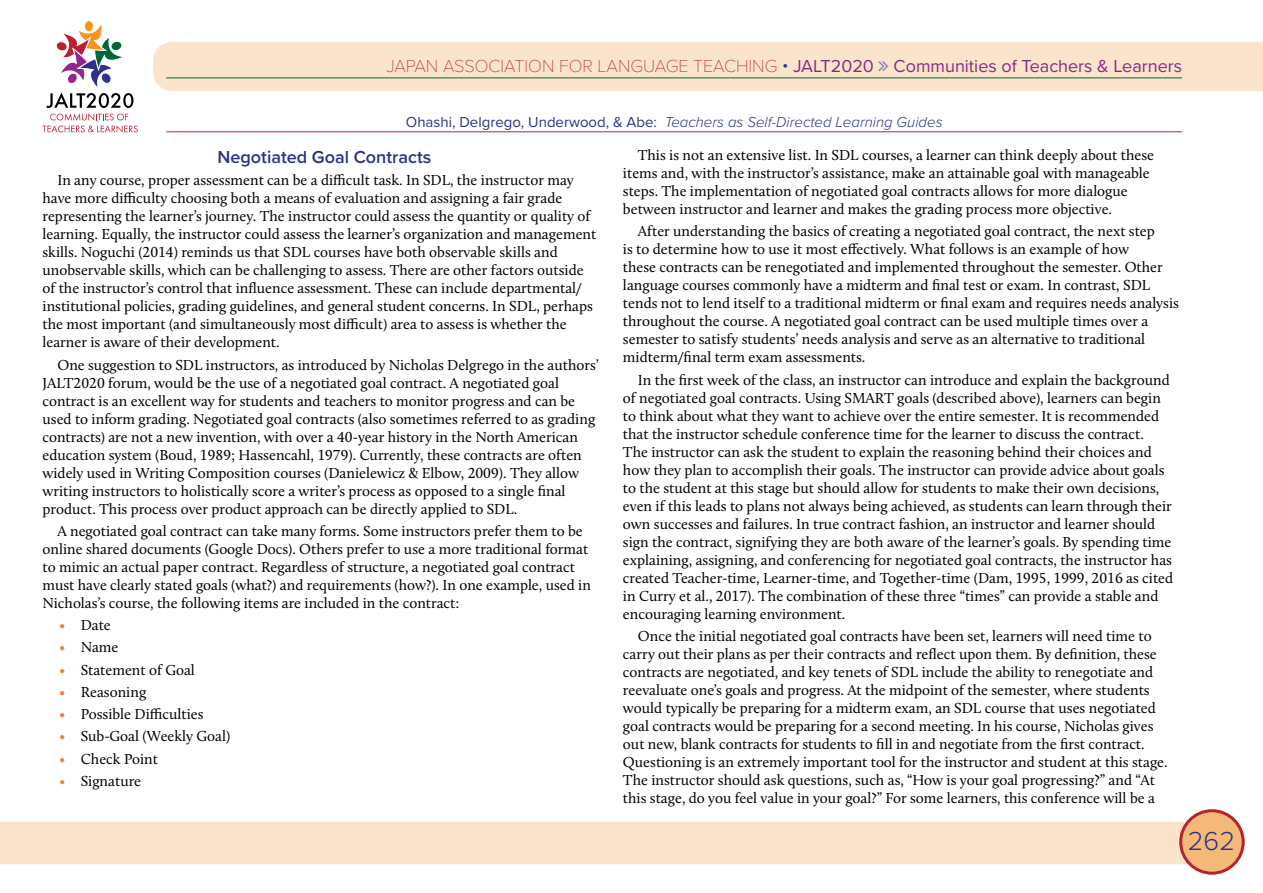
<style>
.page{position:relative;width:1263px;height:893px;background:#fff}
.page>*{position:absolute;margin:0;border:0;box-sizing:border-box;transform-origin:0 0}
.t1{font:300 27px "Proxima Nova";color:#2d3287}
.t2{font:18px "Proxima Nova";color:#892986}
.t3{font:600 18px "Proxima Nova";color:#2d3287}
.t4{font:15px/18px "Calluna";color:#000}
.t5{font:italic 300 15px "Proxima Nova";color:#2d3287}
.s1{font-family:"Proxima Nova T";font-weight:100;color:#b5232d}
.s2{font-weight:300;color:#24408f}
.s3{font-weight:400;font-style:normal}
.s4{color:#f57d2d}
</style>
<div class="page">
<div style="left:0;top:822px;width:1190px;height:42px;background:#fbe4cc"></div>
<div style="left:1181px;top:811px;width:62px;height:62px;background:#f4b979;border-radius:50%"></div>
<div style="left:1179px;top:809px;width:66px;height:66px;border:3px solid #b5232d;border-radius:50%"></div>
<div style="left:153px;top:42px;width:1110px;height:49px;background:#fbe4cc"></div>
<hr style="left:166px;top:78px;width:1016px;height:1px;background:#026537">
<hr style="left:166px;top:132px;width:1016px;height:1px;background:#b5232d">
<div style="left:84px;top:20px;width:10px;height:12px;border:1px solid #fff;border-radius:50%"></div>
<svg style="left:43px;top:22px;width:95px;height:111px"></svg>
<svg style="left:879px;top:61px;width:9px;height:10px"></svg>
<p class="t2" style="left:386px;top:52px;width:797px"><span class="s1">JAPAN ASSOCIATION FOR LANGUAGE TEACHING</span> <span class="s2">•</span> JALT2020 Communities of Teachers &amp; Learners</p>
<p class="t5" style="left:406px;top:111px;width:538px"><span class="s3">Ohashi, Delgrego, Underwood, &amp; Abe:</span> Teachers as Self-Directed Learning Guides</p>
<p class="t3" style="left:218px;top:144px;width:215px">Negotiated Goal Contracts</p>
<p class="t4" style="left:43px;top:171px;width:555px;text-indent:15px">In any course, proper assessment can be a difficult task. In SDL, the instructor may have more difficulty choosing both a means of evaluation and assigning a fair grade representing the learner’s journey. The instructor could assess the quantity or quality of learning. Equally, the instructor could assess the learner’s organization and management skills. Noguchi (2014) reminds us that SDL courses have both observable skills and unobservable skills, which can be challenging to assess. There are other factors outside of the instructor’s control that influence assessment. These can include departmental/ institutional policies, grading guidelines, and general student concerns. In SDL, perhaps the most important (and simultaneously most difficult) area to assess is whether the learner is aware of their development.</p>
<p class="t4" style="left:43px;top:355px;width:558px;text-indent:15px">One suggestion to SDL instructors, as introduced by Nicholas Delgrego in the authors’ JALT2020 forum, would be the use of a negotiated goal contract. A negotiated goal contract is an excellent way for students and teachers to monitor progress and can be used to inform grading. Negotiated goal contracts (also sometimes referred to as grading contracts) are not a new invention, with over a 40-year history in the North American education system (Boud, 1989; Hassencahl, 1979). Currently, these contracts are often widely used in Writing Composition courses (Danielewicz &amp; Elbow, 2009). They allow writing instructors to holistically score a writer’s process as opposed to a single final product. This process over product approach can be directly applied to SDL.</p>
<p class="t4" style="left:43px;top:522px;width:550px;text-indent:15px">A negotiated goal contract can take many forms. Some instructors prefer them to be online shared documents (Google Docs). Others prefer to use a more traditional format to mimic an actual paper contract. Regardless of structure, a negotiated goal contract must have clearly stated goals (what?) and requirements (how?). In one example, used in Nicholas’s course, the following items are included in the contract:</p>
<p class="t4" style="left:60px;top:616px;width:53px"><span class="s4">•</span> Date</p>
<p class="t4" style="left:60px;top:638px;width:60px"><span class="s4">•</span> Name</p>
<p class="t4" style="left:60px;top:660px;width:137px"><span class="s4">•</span> Statement of Goal</p>
<p class="t4" style="left:60px;top:683px;width:88px"><span class="s4">•</span> Reasoning</p>
<p class="t4" style="left:60px;top:705px;width:145px"><span class="s4">•</span> Possible Difficulties</p>
<p class="t4" style="left:60px;top:727px;width:172px"><span class="s4">•</span> Sub-Goal (Weekly Goal)</p>
<p class="t4" style="left:60px;top:749px;width:100px"><span class="s4">•</span> Check Point</p>
<p class="t4" style="left:60px;top:772px;width:83px"><span class="s4">•</span> Signature</p>
<p class="t4" style="left:623px;top:146px;width:533px;text-indent:15px">This is not an extensive list. In SDL courses, a learner can think deeply about these items and, with the instructor’s assistance, make an attainable goal with manageable steps. The implementation of negotiated goal contracts allows for more dialogue between instructor and learner and makes the grading process more objective.</p>
<p class="t4" style="left:623px;top:222px;width:557px;text-indent:15px">After understanding the basics of creating a negotiated goal contract, the next step<br>is to determine how to use it most effectively. What follows is an example of how<br>these contracts can be renegotiated and implemented throughout the semester. Other language courses commonly have a midterm and final test or exam. In contrast, SDL tends not to lend itself to a traditional midterm or final exam and requires needs analysis throughout the course. A negotiated goal contract can be used multiple times over a semester to satisfy students’ needs analysis and serve as an alternative to traditional midterm/final term exam assessments.</p>
<p class="t4" style="left:623px;top:370px;width:552px;text-indent:15px">In the first week of the class, an instructor can introduce and explain the background of negotiated goal contracts. Using SMART goals (described above), learners can begin to think about what they want to achieve over the entire semester. It is recommended that the instructor schedule conference time for the learner to discuss the contract.<br>The instructor can ask the student to explain the reasoning behind their choices and how they plan to accomplish their goals. The instructor can provide advice about goals to the student at this stage but should allow for students to make their own decisions, even if this leads to plans not always being achieved, as students can learn through their own successes and failures. In true contract fashion, an instructor and learner should sign the contract, signifying they are both aware of the learner’s goals. By spending time explaining, assigning, and conferencing for negotiated goal contracts, the instructor has created Teacher-time, Learner-time, and Together-time (Dam, 1995, 1999, 2016 as cited in Curry et al., 2017). The combination of these three “times” can provide a stable and encouraging learning environment.</p>
<p class="t4" style="left:623px;top:627px;width:546px;text-indent:15px">Once the initial negotiated goal contracts have been set, learners will need time to carry out their plans as per their contracts and reflect upon them. By definition, these contracts are negotiated, and key tenets of SDL include the ability to renegotiate and reevaluate one’s goals and progress. At the midpoint of the semester, where students would typically be preparing for a midterm exam, an SDL course that uses negotiated goal contracts would be preparing for a second meeting. In his course, Nicholas gives out new, blank contracts for students to fill in and negotiate from the first contract.<br>Questioning is an extremely important tool for the instructor and student at this stage.<br>The instructor should ask questions, such as, “How is your goal progressing?” and “At this stage, do you feel value in your goal?” For some learners, this conference will be a</p>
<h1 class="t1" style="left:1188px;top:820px;width:49px">262</h1>
</div>
